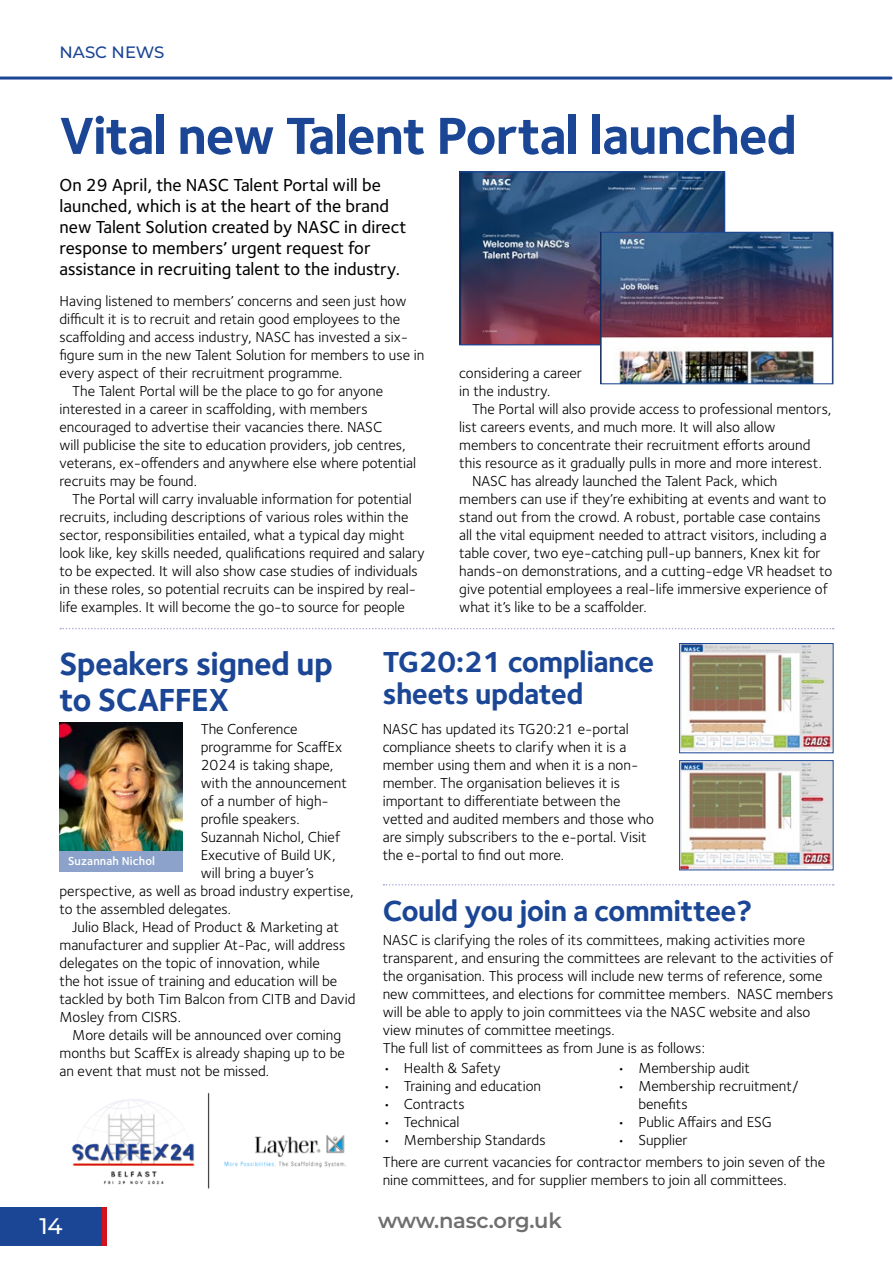
<style>
.page{position:relative;width:893px;height:1263px;background:#fff}
.page>*{position:absolute;margin:0;border:0;box-sizing:border-box;transform-origin:0 0}
.t1{font:700 54px "Foundry Sterling";letter-spacing:-.025em;color:#1b4695}
.t2{font:700 33px/36px "Foundry Sterling";letter-spacing:-.02em;color:#1b4695}
.t3{font:700 30px/31.5px "Foundry Sterling";letter-spacing:-.02em;color:#1b4695}
.t4{font:100 22.5px "Montserrat";color:#fff}
.t5{font:100 21px "Montserrat";letter-spacing:-.01em;color:#706f6f}
.t6{font:500 18px/21px "Foundry Sterling";color:#000}
.t7{font:500 16.5px "Montserrat";color:#1b4695}
.t8{font:15px/18px "Foundry Sterling";color:#000}
.t9{font:600 12px "Foundry Sterling";letter-spacing:.01em;color:#fff}
</style>
<div class="page">
<hr style="left:0;top:77px;width:891px;height:3px;background:#1b4695">
<div style="left:0;top:1208px;width:102px;height:38px;background:#1b4695"></div>
<div style="left:102px;top:1208px;width:5px;height:38px;background:#d2131d"></div>
<img style="left:681px;top:645px;width:150px;height:106px">
<div style="left:679px;top:643px;width:154px;height:110px;border:1px solid #1b4695"></div>
<img style="left:461px;top:173px;width:262px;height:170px">
<div style="left:459px;top:171px;width:266px;height:174px;border:1px solid #1b4695"></div>
<img style="left:602px;top:234px;width:229px;height:148px">
<div style="left:600px;top:232px;width:233px;height:152px;border:1px solid #1b4695"></div>
<svg style="left:60px;top:628px;width:774px;height:1px"></svg>
<svg style="left:383px;top:884px;width:451px;height:1px"></svg>
<img style="left:71px;top:1092px;width:276px;height:97px">
<img style="left:681px;top:762px;width:150px;height:106px">
<div style="left:679px;top:760px;width:154px;height:110px;border:1px solid #1b4695"></div>
<div style="left:60px;top:850px;width:123px;height:22px;background:#8da2ca"></div>
<img style="left:60px;top:723px;width:123px;height:127px">
<p class="t7" style="left:60px;top:41px;width:106px">NASC NEWS</p>
<h1 class="t1" style="left:60px;top:104px;width:739px">Vital new Talent Portal launched</h1>
<p class="t6" style="left:60px;top:174px;width:348px">On 29 April, the NASC Talent Portal will be launched, which is at the heart of the brand new Talent Solution created by NASC in direct response to members’ urgent request for assistance in recruiting talent to the industry.</p>
<p class="t8" style="left:60px;top:292px;width:349px">Having listened to members’ concerns and seen just how</p>
<p class="t8" style="left:60px;top:310px;width:342px">difficult it is to recruit and retain good employees to the</p>
<p class="t8" style="left:60px;top:328px;width:350px">scaffolding and access industry, NASC has invested a six-</p>
<p class="t8" style="left:60px;top:346px;width:366px">figure sum in the new Talent Solution for members to use in</p>
<p class="t8" style="left:60px;top:364px;width:284px">every aspect of their recruitment programme.</p>
<p class="t8" style="left:72px;top:382px;width:312px">The Talent Portal will be the place to go for anyone</p>
<p class="t8" style="left:60px;top:400px;width:310px">interested in a career in scaffolding, with members</p>
<p class="t8" style="left:60px;top:418px;width:324px">encouraged to advertise their vacancies there. NASC</p>
<p class="t8" style="left:60px;top:436px;width:348px">will publicise the site to education providers, job centres,</p>
<p class="t8" style="left:60px;top:454px;width:358px">veterans, ex-offenders and anywhere else where potential</p>
<p class="t8" style="left:60px;top:472px;width:139px">recruits may be found.</p>
<p class="t8" style="left:72px;top:490px;width:341px">The Portal will carry invaluable information for potential</p>
<p class="t8" style="left:60px;top:508px;width:350px">recruits, including descriptions of various roles within the</p>
<p class="t8" style="left:60px;top:526px;width:347px">sector, responsibilities entailed, what a typical day might</p>
<p class="t8" style="left:60px;top:544px;width:367px">look like, key skills needed, qualifications required and salary</p>
<p class="t8" style="left:60px;top:562px;width:360px">to be expected. It will also show case studies of individuals</p>
<p class="t8" style="left:60px;top:580px;width:358px">in these roles, so potential recruits can be inspired by real-</p>
<p class="t8" style="left:60px;top:598px;width:347px">life examples. It will become the go-to source for people</p>
<p class="t8" style="left:459px;top:364px;width:124px">considering a career in the industry.</p>
<p class="t8" style="left:472px;top:400px;width:361px">The Portal will also provide access to professional mentors,</p>
<p class="t8" style="left:459px;top:418px;width:318px">list careers events, and much more. It will also allow</p>
<p class="t8" style="left:459px;top:436px;width:353px">members to concentrate their recruitment efforts around</p>
<p class="t8" style="left:459px;top:454px;width:364px">this resource as it gradually pulls in more and more interest.</p>
<p class="t8" style="left:472px;top:472px;width:307px">NASC has already launched the Talent Pack, which</p>
<p class="t8" style="left:459px;top:490px;width:369px">members can use if they’re exhibiting at events and want to</p>
<p class="t8" style="left:459px;top:508px;width:363px">stand out from the crowd. A robust, portable case contains</p>
<p class="t8" style="left:459px;top:526px;width:369px">all the vital equipment needed to attract visitors, including a</p>
<p class="t8" style="left:459px;top:544px;width:363px">table cover, two eye-catching pull-up banners, Knex kit for</p>
<p class="t8" style="left:459px;top:562px;width:375px">hands-on demonstrations, and a cutting-edge VR headset to</p>
<p class="t8" style="left:459px;top:580px;width:370px">give potential employees a real-life immersive experience of</p>
<p class="t8" style="left:459px;top:598px;width:189px">what it’s like to be a scaffolder.</p>
<h2 class="t2" style="left:60px;top:647px;width:275px">Speakers signed up to SCAFFEX</h2>
<h3 class="t3" style="left:383px;top:647px;width:273px">TG20:21 compliance sheets updated</h3>
<p class="t8" style="left:201px;top:720px;width:98px">The Conference</p>
<p class="t8" style="left:201px;top:738px;width:143px">programme for ScaffEx</p>
<p class="t8" style="left:201px;top:756px;width:134px">2024 is taking shape,</p>
<p class="t8" style="left:201px;top:774px;width:148px">with the announcement</p>
<p class="t8" style="left:201px;top:792px;width:130px">of a number of high-</p>
<p class="t8" style="left:201px;top:810px;width:100px">profile speakers.</p>
<p class="t8" style="left:201px;top:828px;width:141px">Suzannah Nichol, Chief</p>
<p class="t8" style="left:201px;top:846px;width:136px">Executive of Build UK,</p>
<p class="t8" style="left:201px;top:864px;width:115px">will bring a buyer’s</p>
<p class="t8" style="left:60px;top:882px;width:296px">perspective, as well as broad industry expertise,</p>
<p class="t8" style="left:60px;top:900px;width:173px">to the assembled delegates.</p>
<p class="t8" style="left:72px;top:918px;width:268px">Julio Black, Head of Product &amp; Marketing at</p>
<p class="t8" style="left:60px;top:936px;width:287px">manufacturer and supplier At-Pac, will address</p>
<p class="t8" style="left:60px;top:954px;width:262px">delegates on the topic of innovation, while</p>
<p class="t8" style="left:60px;top:972px;width:279px">the hot issue of training and education will be</p>
<p class="t8" style="left:60px;top:990px;width:297px">tackled by both Tim Balcon from CITB and David</p>
<p class="t8" style="left:60px;top:1008px;width:123px">Mosley from CISRS.</p>
<p class="t8" style="left:72px;top:1026px;width:270px">More details will be announced over coming</p>
<p class="t8" style="left:60px;top:1044px;width:287px">months but ScaffEx is already shaping up to be</p>
<p class="t8" style="left:60px;top:1062px;width:211px">an event that must not be missed.</p>
<p class="t9" style="left:68px;top:854px;width:89px">Suzannah Nichol</p>
<p class="t8" style="left:383px;top:720px;width:273px">NASC has updated its TG20:21 e-portal compliance sheets to clarify when it is a member using them and when it is a non&shy;member. The organisation believes it is important to differentiate between the vetted and audited members and those who are simply subscribers to the e-portal. Visit the e-portal to find out more.</p>
<h3 class="t3" style="left:383px;top:897px;width:371px">Could you join a committee?</h3>
<p class="t8" style="left:383px;top:931px;width:452px">NASC is clarifying the roles of its committees, making activities more transparent, and ensuring the committees are relevant to the activities of the organisation. This process will include new terms of reference, some new committees, and elections for committee members. NASC members will be able to apply to join committees via the NASC website and also view minutes of committee meetings.<br>The full list of committees as from June is as follows:</p>
<p class="t8" style="left:383px;top:1059px;width:120px">• Health &amp; Safety</p>
<p class="t8" style="left:383px;top:1077px;width:160px">• Training and education</p>
<p class="t8" style="left:383px;top:1095px;width:84px">• Contracts</p>
<p class="t8" style="left:383px;top:1113px;width:78px">• Technical</p>
<p class="t8" style="left:383px;top:1131px;width:164px">• Membership Standards</p>
<p class="t8" style="left:617px;top:1059px;width:134px">• Membership audit</p>
<p class="t8" style="left:638px;top:1077px;width:162px;text-indent:-21px">• Membership recruitment/ benefits</p>
<p class="t8" style="left:617px;top:1113px;width:156px">• Public Affairs and ESG</p>
<p class="t8" style="left:383px;top:1129px;width:444px;line-height:21.6px;text-indent:234px">• Supplier<br>There are current vacancies for contractor members to join seven of the</p>
<p class="t8" style="left:383px;top:1171px;width:406px">nine committees, and for supplier members to join all committees.</p>
<h3 class="t4" style="left:39px;top:1211px;width:25px">14</h3>
<h3 class="t5" style="left:378px;top:1206px;width:185px">www.nasc.org.uk</h3>
</div>
